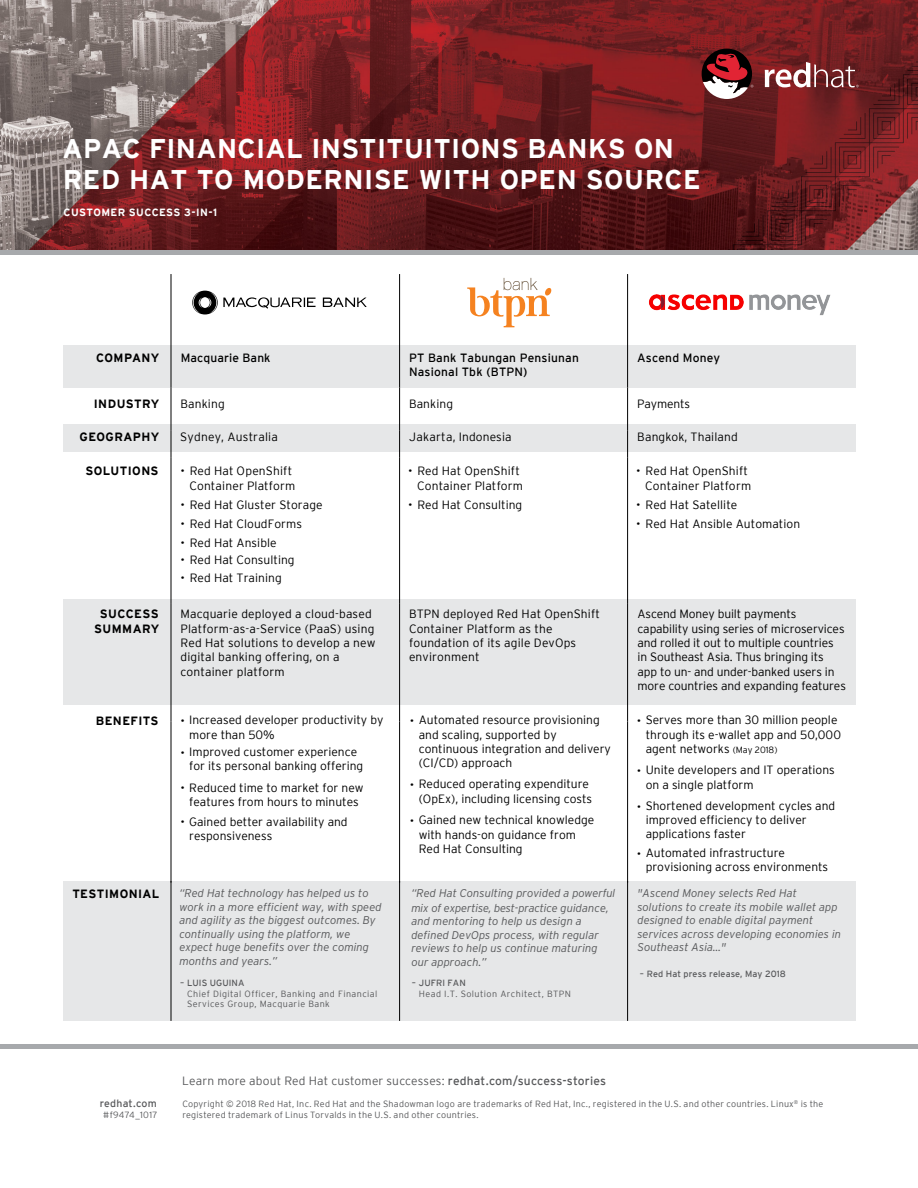
<style>
.page{position:relative;width:918px;height:1188px;background:#fff}
.page>*{position:absolute;margin:0;border:0;box-sizing:border-box;transform-origin:0 0}
.t1{font:700 27px/31.5px "Interstate";letter-spacing:.015em;color:#fff}
.t2{font:300 12px/14.4px "Interstate";color:#000}
.t3{font:700 12px/15px "Interstate";letter-spacing:.03em;color:#000;text-align:center}
.t4{font:300 12px "Interstate";letter-spacing:.015em;color:#58595b}
.t5{font:12px/14.4px "Interstate";letter-spacing:.015em;color:#000}
.t6{font:italic 300 11.25px/13.5px "Interstate";color:#58595b}
.t7{font:700 10.5px "Interstate";letter-spacing:.035em;color:#fff}
.t8{font:10.5px "Interstate";letter-spacing:.02em;color:#58595b}
.t9{font:300 9px/10.8px "Interstate";letter-spacing:.025em;color:#58595b}
.t10{font:300 9px/10.8px "Interstate";letter-spacing:.045em;color:#58595b}
.t11{font:9px "Interstate";letter-spacing:.005em;color:#58595b}
.s1{font-size:9px}
.s2{font-weight:400}
</style>
<div class="page">
<img style="left:0;top:0;width:918px;height:250px">
<div style="left:628px;top:881px;width:228px;height:140px;background:#e6e7e8"></div>
<div style="left:400px;top:881px;width:228px;height:140px;background:#e6e7e8"></div>
<div style="left:171px;top:881px;width:229px;height:140px;background:#e6e7e8"></div>
<div style="left:63px;top:881px;width:108px;height:140px;background:#e6e7e8"></div>
<div style="left:628px;top:599px;width:228px;height:106px;background:#e6e7e8"></div>
<div style="left:400px;top:599px;width:228px;height:106px;background:#e6e7e8"></div>
<div style="left:171px;top:599px;width:229px;height:106px;background:#e6e7e8"></div>
<div style="left:63px;top:599px;width:108px;height:106px;background:#e6e7e8"></div>
<div style="left:628px;top:424px;width:228px;height:27px;background:#e6e7e8"></div>
<div style="left:400px;top:424px;width:228px;height:27px;background:#e6e7e8"></div>
<div style="left:171px;top:424px;width:229px;height:27px;background:#e6e7e8"></div>
<div style="left:63px;top:424px;width:108px;height:27px;background:#e6e7e8"></div>
<div style="left:628px;top:345px;width:228px;height:43px;background:#e6e7e8"></div>
<div style="left:400px;top:345px;width:228px;height:43px;background:#e6e7e8"></div>
<div style="left:171px;top:345px;width:229px;height:43px;background:#e6e7e8"></div>
<div style="left:63px;top:345px;width:108px;height:43px;background:#e6e7e8"></div>
<hr style="left:171px;top:345px;width:1px;height:43px;background:#000">
<hr style="left:399px;top:345px;width:1px;height:43px;background:#000">
<hr style="left:627px;top:345px;width:1px;height:43px;background:#000">
<hr style="left:171px;top:388px;width:1px;height:42px;background:#000">
<hr style="left:399px;top:388px;width:1px;height:42px;background:#000">
<hr style="left:627px;top:388px;width:1px;height:42px;background:#000">
<svg style="left:171px;top:430px;width:1px;height:28px"></svg>
<svg style="left:399px;top:430px;width:1px;height:28px"></svg>
<svg style="left:627px;top:430px;width:1px;height:28px"></svg>
<hr style="left:171px;top:458px;width:1px;height:146px;background:#000">
<hr style="left:399px;top:458px;width:1px;height:146px;background:#000">
<hr style="left:627px;top:458px;width:1px;height:146px;background:#000">
<hr style="left:171px;top:604px;width:1px;height:118px;background:#000">
<hr style="left:399px;top:604px;width:1px;height:118px;background:#000">
<hr style="left:627px;top:604px;width:1px;height:118px;background:#000">
<hr style="left:171px;top:721px;width:1px;height:162px;background:#000">
<hr style="left:399px;top:721px;width:1px;height:162px;background:#000">
<hr style="left:627px;top:721px;width:1px;height:162px;background:#000">
<hr style="left:171px;top:881px;width:1px;height:140px;background:#000">
<hr style="left:399px;top:881px;width:1px;height:140px;background:#000">
<hr style="left:627px;top:881px;width:1px;height:140px;background:#000">
<hr style="left:171px;top:274px;width:1px;height:71px;background:#000">
<hr style="left:399px;top:274px;width:1px;height:71px;background:#000">
<hr style="left:627px;top:274px;width:1px;height:71px;background:#000">
<svg style="left:765px;top:62px;width:94px;height:25px"></svg>
<svg style="left:702px;top:49px;width:51px;height:50px"></svg>
<div style="left:0;top:250px;width:918px;height:5px;background:#a7a9ac"></div>
<hr style="left:0;top:1044px;width:918px;height:4px;background:#a7a9ac">
<svg style="left:192px;top:291px;width:124px;height:23px"></svg>
<svg style="left:323px;top:298px;width:44px;height:9px"></svg>
<svg style="left:467px;top:278px;width:85px;height:49px"></svg>
<img style="left:649px;top:294px;width:182px;height:22px">
<h1 class="t1" style="left:63px;top:132px;width:640px">APAC FINANCIAL INSTITUITIONS BANKS ON<br>RED HAT TO MODERNISE WITH OPEN SOURCE</h1>
<p class="t7" style="left:64px;top:206px;width:155px">CUSTOMER SUCCESS 3-IN-1</p>
<p class="t3" style="left:96px;top:350px;width:65px">COMPANY</p>
<p class="t5" style="left:181px;top:351px;width:91px">Macquarie Bank</p>
<p class="t5" style="left:409px;top:351px;width:171px">PT Bank Tabungan Pensiunan<br>Nasional Tbk (BTPN)</p>
<p class="t5" style="left:637px;top:351px;width:85px">Ascend Money</p>
<p class="t3" style="left:94px;top:396px;width:67px">INDUSTRY</p>
<p class="t2" style="left:181px;top:396px;width:46px">Banking</p>
<p class="t2" style="left:409px;top:396px;width:46px">Banking</p>
<p class="t2" style="left:637px;top:396px;width:54px">Payments</p>
<p class="t3" style="left:80px;top:429px;width:81px">GEOGRAPHY</p>
<p class="t2" style="left:180px;top:429px;width:99px">Sydney, Australia</p>
<p class="t2" style="left:409px;top:429px;width:104px">Jakarta, Indonesia</p>
<p class="t2" style="left:637px;top:429px;width:102px">Bangkok, Thailand</p>
<p class="t3" style="left:86px;top:463px;width:75px">SOLUTIONS</p>
<p class="t2" style="left:180px;top:463px;width:117px;line-height:15px;text-align:right">• Red Hat OpenShift<br>Container Platform</p>
<p class="t2" style="left:180px;top:498px;width:144px">• Red Hat Gluster Storage</p>
<p class="t2" style="left:408px;top:463px;width:117px;line-height:15px;text-align:right">• Red Hat OpenShift<br>Container Platform</p>
<p class="t2" style="left:408px;top:498px;width:116px">• Red Hat Consulting</p>
<p class="t2" style="left:636px;top:463px;width:117px;line-height:15px;text-align:right">• Red Hat OpenShift<br>Container Platform</p>
<p class="t2" style="left:636px;top:498px;width:103px">• Red Hat Satellite</p>
<p class="t2" style="left:636px;top:517px;width:166px">• Red Hat Ansible Automation</p>
<p class="t2" style="left:180px;top:517px;width:123px">• Red Hat CloudForms</p>
<p class="t2" style="left:180px;top:535px;width:98px">• Red Hat Ansible</p>
<p class="t2" style="left:180px;top:553px;width:116px">• Red Hat Consulting</p>
<p class="t2" style="left:180px;top:571px;width:103px">• Red Hat Training</p>
<p class="t3" style="left:94px;top:606px;width:67px">SUCCESS<br>SUMMARY</p>
<p class="t2" style="left:181px;top:607px;width:197px">Macquarie deployed a cloud-based<br>Platform-as-a-Service (PaaS) using<br>Red Hat solutions to develop a new digital banking offering, on a container platform</p>
<p class="t2" style="left:409px;top:607px;width:192px">BTPN deployed Red Hat OpenShift<br>Container Platform as the foundation of its agile DevOps environment</p>
<p class="t2" style="left:638px;top:607px;width:210px">Ascend Money built payments capability using series of microservices and rolled it out to multiple countries in Southeast Asia. Thus bringing its app to un- and under-banked users in more countries and expanding features</p>
<p class="t2" style="left:419px;top:713px;width:194px;text-indent:-9px">• Automated resource provisioning and scaling, supported by continuous integration and delivery (CI/CD) approach</p>
<p class="t2" style="left:410px;top:777px;width:184px;text-align:right">• Reduced operating expenditure (OpEx), including licensing costs</p>
<p class="t2" style="left:419px;top:813px;width:177px;text-indent:-9px">• Gained new technical knowledge with hands-on guidance from<br>Red Hat Consulting</p>
<p class="t3" style="left:96px;top:713px;width:64px">BENEFITS</p>
<p class="t2" style="left:180px;top:713px;width:205px">• Increased developer productivity by</p>
<p class="t2" style="left:180px;top:744px;width:178px">• Improved customer experience</p>
<p class="t2" style="left:646px;top:713px;width:197px;text-indent:-9px">• Serves more than 30 million people through its e-wallet app and 50,000 agent networks <span class="s1">(May 2018)</span></p>
<p class="t2" style="left:646px;top:763px;width:191px;text-indent:-9px">• Unite developers and IT operations on a single platform</p>
<p class="t2" style="left:646px;top:798px;width:191px;text-indent:-9px">• Shortened development cycles and improved efficiency to deliver applications faster</p>
<p class="t2" style="left:646px;top:845px;width:184px;text-indent:-9px">• Automated infrastructure provisioning across environments</p>
<p class="t2" style="left:189px;top:727px;width:87px">more than 50%</p>
<p class="t2" style="left:189px;top:759px;width:176px">for its personal banking offering</p>
<p class="t2" style="left:189px;top:795px;width:171px">features from hours to minutes</p>
<p class="t2" style="left:180px;top:780px;width:185px">• Reduced time to market for new</p>
<p class="t2" style="left:189px;top:814px;width:160px;text-indent:-9px">• Gained better availability and responsiveness</p>
<p class="t3" style="left:72px;top:886px;width:88px">TESTIMONIAL</p>
<p class="t6" style="left:179px;top:886px;width:204px">“Red Hat technology has helped us to work in a more efficient way, with speed and agility as the biggest outcomes. By continually using the platform, we expect huge benefits over the coming months and years.”</p>
<p class="t10" style="left:187px;top:988px;width:192px">Chief Digital Officer, Banking and Financial<br>Services Group, Macquarie Bank</p>
<p class="t11" style="left:180px;top:978px;width:66px">– LUIS UGUINA</p>
<p class="t6" style="left:411px;top:886px;width:206px">“Red Hat Consulting provided a powerful mix of expertise, best-practice guidance, and mentoring to help us design a defined DevOps process, with regular reviews to help us continue maturing our approach.”</p>
<p class="t6" style="left:637px;top:886px;width:205px">"Ascend Money selects Red Hat solutions to create its mobile wallet app designed to enable digital payment services across developing economies in Southeast Asia..."</p>
<p class="t11" style="left:412px;top:978px;width:55px">– JUFRI FAN</p>
<p class="t10" style="left:419px;top:988px;width:154px">Head I.T. Solution Architect, BTPN</p>
<p class="t11" style="left:640px;top:969px;width:148px">– Red Hat press release, May 2018</p>
<p class="t8" style="left:100px;top:1097px;width:59px">redhat.com</p>
<p class="t9" style="left:103px;top:1110px;width:56px">#f9474_1017</p>
<p class="t4" style="left:182px;top:1074px;width:425px">Learn more about Red Hat customer successes: <span class="s2">redhat.com/success-stories</span></p>
<p class="t9" style="left:182px;top:1098px;width:643px">Copyright © 2018 Red Hat, Inc. Red Hat and the Shadowman logo are trademarks of Red Hat, Inc., registered in the U.S. and other countries. Linux<sup>®</sup> is the registered trademark of Linus Torvalds in the U.S. and other countries.</p>
</div>
